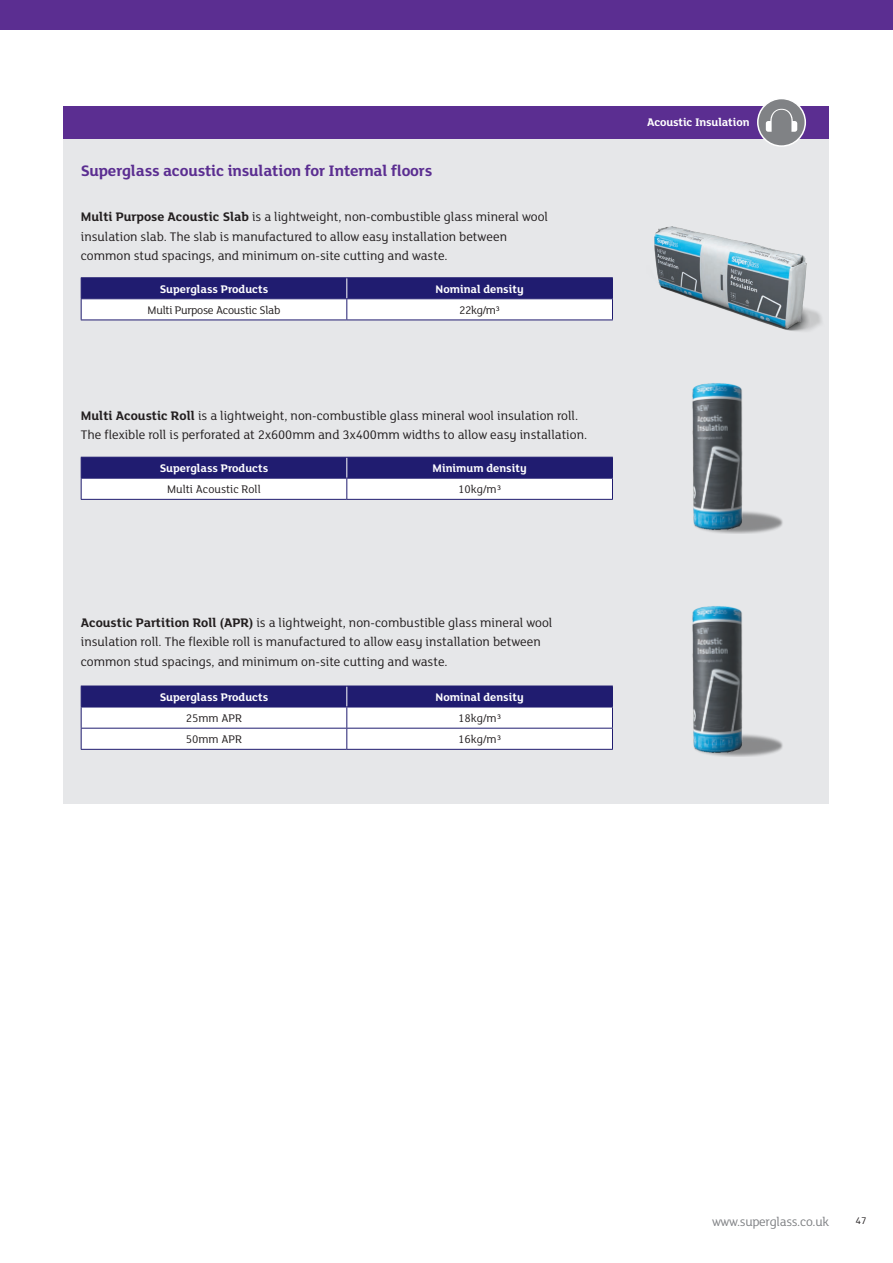
<style>
.page{position:relative;width:893px;height:1263px;background:#fff}
.page>*{position:absolute;margin:0;border:0;box-sizing:border-box;transform-origin:0 0}
.t1{font:700 16.5px "FS Lola";letter-spacing:-.01em;color:#5b2e91}
.t2{font:13.5px/19.5px "FS Lola";color:#231f20}
.t3{font:13.5px "FS Lola";letter-spacing:-.02em;color:#808285}
.t4{font:700 12px "FS Lola";color:#fff}
.t5{font:12px "FS Lola";color:#231f20}
.t6{font:12px "FS Lola";letter-spacing:-.02em;color:#231f20}
.t7{font:10.5px "FS Lola";color:#231f20}
.s1{font-weight:700}
</style>
<div class="page">
<div style="left:64px;top:138px;width:765px;height:666px;background:#e6e7e9"></div>
<div style="left:64px;top:106px;width:765px;height:32px;background:#5b2e91"></div>
<hr style="left:81px;top:277px;width:266px;height:1px;background:#201c70">
<hr style="left:347px;top:277px;width:266px;height:1px;background:#201c70">
<hr style="left:81px;top:320px;width:266px;height:1px;background:#201c70">
<hr style="left:347px;top:320px;width:266px;height:1px;background:#201c70">
<svg style="left:81px;top:278px;width:532px;height:42px;background:#8b89b4"></svg>
<hr style="left:81px;top:499px;width:266px;height:1px;background:#201c70">
<svg style="left:81px;top:457px;width:532px;height:42px;background:#8a88b4"></svg>
<hr style="left:347px;top:499px;width:266px;height:1px;background:#201c70">
<hr style="left:81px;top:749px;width:266px;height:1px;background:#201c70">
<svg style="left:81px;top:686px;width:532px;height:63px;background:#aeadcb"></svg>
<hr style="left:347px;top:728px;width:266px;height:1px;background:#201c70">
<hr style="left:347px;top:749px;width:266px;height:1px;background:#201c70">
<div style="left:758px;top:99px;width:47px;height:47px;background:#808285;border-radius:50%"></div>
<div style="left:757px;top:98px;width:49px;height:49px;border:2px solid #fff;border-radius:50%"></div>
<svg style="left:766px;top:109px;width:31px;height:22px"></svg>
<div style="left:0;top:0;width:893px;height:30px;background:#5b2e91"></div>
<img style="left:692px;top:383px;width:91px;height:151px">
<img style="left:692px;top:606px;width:91px;height:151px">
<img style="left:625px;top:131px;width:204px;height:200px">
<p class="t1" style="left:81px;top:160px;width:353px">Superglass acoustic insulation for Internal floors</p>
<p class="t2" style="left:81px;top:206px;width:469px"><span class="s1">Multi Purpose Acoustic Slab</span> is a lightweight, non-combustible glass mineral wool insulation slab. The slab is manufactured to allow easy installation between common stud spacings, and minimum on-site cutting and waste.</p>
<p class="t4" style="left:160px;top:281px;width:110px">Superglass Products</p>
<p class="t4" style="left:435px;top:281px;width:90px">Nominal density</p>
<p class="t6" style="left:148px;top:302px;width:134px">Multi Purpose Acoustic Slab</p>
<p class="t5" style="left:459px;top:302px;width:42px">22kg/m³</p>
<p class="t2" style="left:81px;top:405px;width:508px"><span class="s1">Multi Acoustic Roll</span> is a lightweight, non-combustible glass mineral wool insulation roll.<br>The flexible roll is perforated at 2x600mm and 3x400mm widths to allow easy installation.</p>
<p class="t4" style="left:160px;top:460px;width:110px">Superglass Products</p>
<p class="t4" style="left:433px;top:460px;width:96px">Minimum density</p>
<p class="t5" style="left:167px;top:481px;width:95px">Multi Acoustic Roll</p>
<p class="t5" style="left:458px;top:481px;width:44px">10kg/m³</p>
<p class="t2" style="left:81px;top:612px;width:473px"><span class="s1">Acoustic Partition Roll (APR)</span> is a lightweight, non-combustible glass mineral wool insulation roll. The flexible roll is manufactured to allow easy installation between common stud spacings, and minimum on-site cutting and waste.</p>
<p class="t4" style="left:160px;top:689px;width:110px">Superglass Products</p>
<p class="t4" style="left:435px;top:689px;width:90px">Nominal density</p>
<p class="t5" style="left:186px;top:710px;width:58px">25mm APR</p>
<p class="t5" style="left:458px;top:710px;width:44px">18kg/m³</p>
<p class="t5" style="left:186px;top:731px;width:58px">50mm APR</p>
<p class="t5" style="left:458px;top:731px;width:44px">16kg/m³</p>
<p class="t4" style="left:647px;top:114px;width:104px">Acoustic Insulation</p>
<p class="t3" style="left:712px;top:1212px;width:119px">www.superglass.co.uk</p>
<p class="t7" style="left:855px;top:1214px;width:13px">47</p>
</div>
